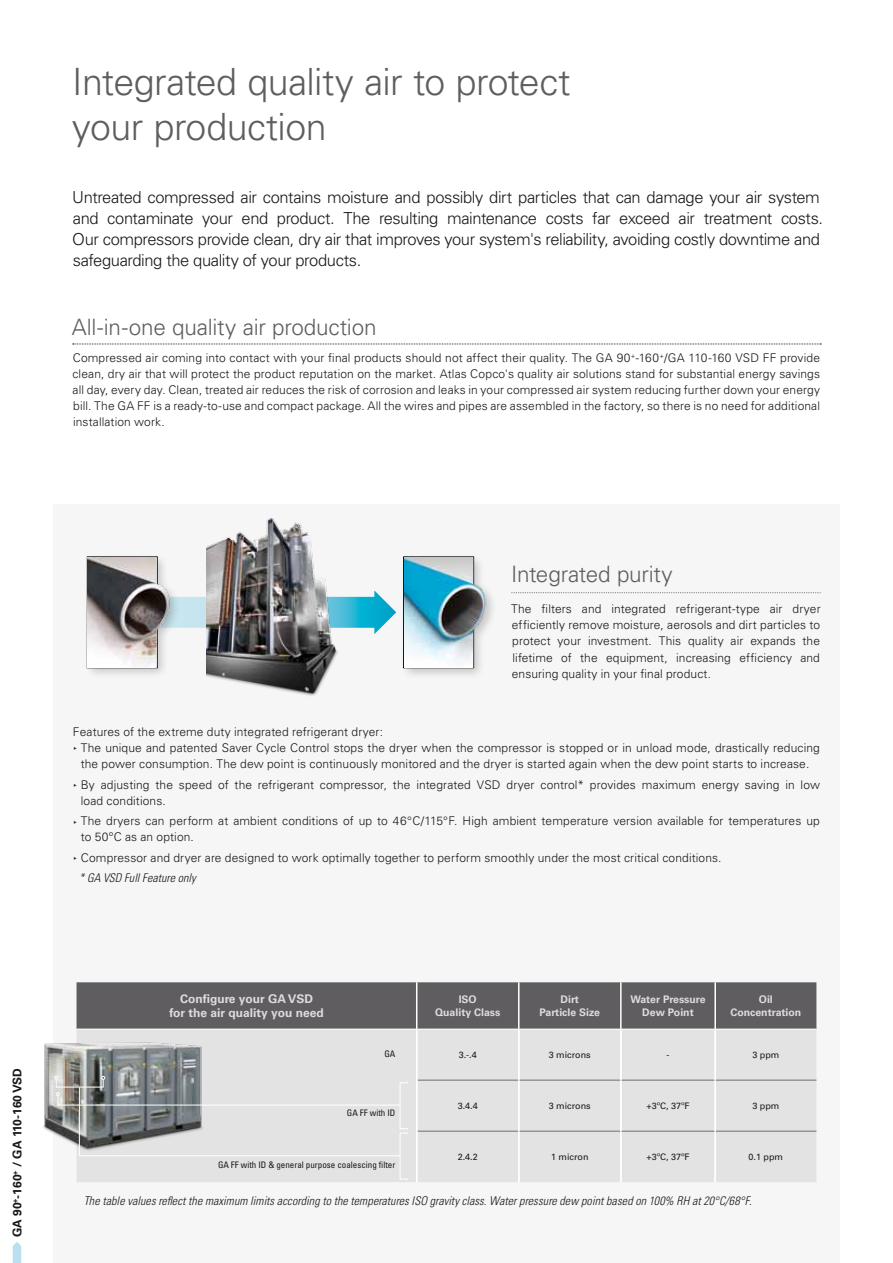
<style>
.page{position:relative;width:893px;height:1263px;background:#fff}
.page>*{position:absolute;margin:0;border:0;box-sizing:border-box;transform-origin:0 0}
.t1{font:300 37.5px/45px "Univers LT Std";letter-spacing:-.015em;color:#5f5d60}
.t2{font:300 22.5px "Univers LT Std";letter-spacing:-.01em;color:#5f5d60}
.t3{font:300 16.5px/21px "Univers LT Std";letter-spacing:-.025em;color:#1a171b}
.t4{font:300 12px/16.2px "Univers LT Std";letter-spacing:.01em;color:#1a171b}
.t5{font:italic 300 condensed 12px "Univers LT Std";letter-spacing:.005em;color:#1a171b}
.t6{font:700 12px/14.4px "Univers LT Std";color:#dddcdd;text-align:center}
.t7{font:700 12px "Univers LT Std";color:#1a171b}
.t8{font:700 10.5px/12.6px "Univers LT Std";color:#dddcdd;text-align:center}
.t9{font:9px "Univers LT Std";color:#1a171b}
.t10{font:condensed 9px "Univers LT Std";color:#1a171b}
</style>
<div class="page">
<svg style="left:13px;top:1242px;width:8px;height:21px"></svg>
<div style="left:53px;top:504px;width:787px;height:759px;background:#f6f6f6"></div>
<div style="left:77px;top:1030px;width:739px;height:152px;background:#e3e3e3"></div>
<hr style="left:417px;top:1080px;width:102px;height:1px;background:#6f6f6e">
<hr style="left:519px;top:1080px;width:102px;height:1px;background:#6f6f6e">
<hr style="left:621px;top:1080px;width:94px;height:1px;background:#6f6f6e">
<hr style="left:715px;top:1080px;width:101px;height:1px;background:#6f6f6e">
<hr style="left:417px;top:1131px;width:102px;height:1px;background:#6f6f6e">
<hr style="left:519px;top:1131px;width:102px;height:1px;background:#6f6f6e">
<hr style="left:621px;top:1131px;width:94px;height:1px;background:#6f6f6e">
<hr style="left:715px;top:1131px;width:101px;height:1px;background:#6f6f6e">
<div style="left:400px;top:1082px;width:9px;height:47px;border:1px solid #fff"></div>
<div style="left:400px;top:1133px;width:9px;height:46px;border:1px solid #fff"></div>
<img style="left:43px;top:1026px;width:166px;height:109px">
<svg style="left:56px;top:1086px;width:345px;height:70px;background:#c0c1c1"></svg>
<div style="left:56px;top:1079px;width:48px;height:8px;border:1px solid #fff"></div>
<svg style="left:54px;top:1076px;width:4px;height:4px"></svg>
<svg style="left:101px;top:1076px;width:4px;height:4px"></svg>
<svg style="left:348px;top:590px;width:48px;height:44px"></svg>
<div style="left:400px;top:553px;width:97px;height:126px;background:#000;opacity:.2"></div>
<img style="left:404px;top:557px;width:122px;height:110px">
<div style="left:84px;top:553px;width:97px;height:127px;background:#000;opacity:.2"></div>
<img style="left:88px;top:557px;width:118px;height:110px">
<img style="left:206px;top:517px;width:142px;height:179px">
<svg style="left:511px;top:592px;width:310px;height:1px"></svg>
<svg style="left:73px;top:344px;width:748px;height:1px"></svg>
<div style="left:77px;top:982px;width:739px;height:47px;background:#5f5d60"></div>
<hr style="left:77px;top:1029px;width:339px;height:1px;background:#fff">
<hr style="left:417px;top:1029px;width:101px;height:1px;background:#fff">
<hr style="left:519px;top:1029px;width:101px;height:1px;background:#fff">
<hr style="left:622px;top:1029px;width:92px;height:1px;background:#fff">
<hr style="left:716px;top:1029px;width:100px;height:1px;background:#fff">
<hr style="left:416px;top:982px;width:1px;height:47px;background:#fff">
<hr style="left:518px;top:982px;width:1px;height:47px;background:#fff">
<hr style="left:620px;top:982px;width:2px;height:47px;background:#fff">
<hr style="left:714px;top:982px;width:2px;height:47px;background:#fff">
<hr style="left:416px;top:1029px;width:1px;height:51px;background:#fff">
<hr style="left:518px;top:1029px;width:1px;height:51px;background:#fff">
<hr style="left:620px;top:1029px;width:2px;height:51px;background:#fff">
<hr style="left:714px;top:1029px;width:2px;height:51px;background:#fff">
<hr style="left:416px;top:1080px;width:1px;height:51px;background:#fff">
<hr style="left:518px;top:1080px;width:1px;height:51px;background:#fff">
<hr style="left:620px;top:1080px;width:2px;height:51px;background:#fff">
<hr style="left:714px;top:1080px;width:2px;height:51px;background:#fff">
<hr style="left:416px;top:1131px;width:1px;height:51px;background:#fff">
<hr style="left:518px;top:1131px;width:1px;height:51px;background:#fff">
<hr style="left:620px;top:1131px;width:2px;height:51px;background:#fff">
<hr style="left:714px;top:1131px;width:2px;height:51px;background:#fff">
<h1 class="t1" style="left:72px;top:60px;width:500px">Integrated quality air to protect your production</h1>
<p class="t3" style="left:72px;top:187px;width:752px">Untreated compressed air contains moisture and possibly dirt particles that can damage your air system and contaminate your end product. The resulting maintenance costs far exceed air treatment costs.<br>Our compressors provide clean, dry air that improves your system's reliability, avoiding costly downtime and safeguarding the quality of your products.</p>
<h2 class="t2" style="left:72px;top:314px;width:306px">All-in-one quality air production</h2>
<p class="t4" style="left:72px;top:349px;width:749px;text-align:justify">Compressed air coming into contact with your final products should not affect their quality. The GA 90<sup>+</sup>-160<sup>+</sup>/GA 110-160 VSD FF provide clean, dry air that will protect the product reputation on the market. Atlas Copco's quality air solutions stand for substantial energy savings all day, every day. Clean, treated air reduces the risk of corrosion and leaks in your compressed air system reducing further down your energy bill. The GA FF is a ready-to-use and compact package. All the wires and pipes are assembled in the factory, so there is no need for additional installation work.</p>
<p class="t7" style="left:10px;top:1237px;width:171px;rotate:-90deg">GA 90<sup>+</sup>-160<sup>+</sup> / GA 110-160 VSD</p>
<h2 class="t2" style="left:511px;top:560px;width:163px">Integrated purity</h2>
<p class="t4" style="left:511px;top:601px;width:311px;text-align:justify">The filters and integrated refrigerant-type air dryer efficiently remove moisture, aerosols and dirt particles to protect your investment. This quality air expands the lifetime of the equipment, increasing efficiency and ensuring quality in your final product.</p>
<p class="t4" style="left:81px;top:723px;width:741px;text-indent:-8px">Features of the extreme duty integrated refrigerant dryer:<br>The unique and patented Saver Cycle Control stops the dryer when the compressor is stopped or in unload mode, drastically reducing the power consumption. The dew point is continuously monitored and the dryer is started again when the dew point starts to increase.</p>
<p class="t4" style="left:81px;top:776px;width:741px">By adjusting the speed of the refrigerant compressor, the integrated VSD dryer control* provides maximum energy saving in low load conditions.</p>
<p class="t4" style="left:81px;top:813px;width:741px">The dryers can perform at ambient conditions of up to 46°C/115°F. High ambient temperature version available for temperatures up to 50ºC as an option.</p>
<p class="t4" style="left:81px;top:849px;width:642px">Compressor and dryer are designed to work optimally together to perform smoothly under the most critical conditions.</p>
<p class="t5" style="left:79px;top:871px;width:118px">* GA VSD Full Feature only</p>
<p class="t6" style="left:169px;top:991px;width:156px">Configure your GA VSD<br>for the air quality you need</p>
<p class="t8" style="left:435px;top:993px;width:67px">ISO<br>Quality Class</p>
<p class="t8" style="left:540px;top:993px;width:62px">Dirt<br>Particle Size</p>
<p class="t8" style="left:630px;top:993px;width:77px">Water Pressure<br>Dew Point</p>
<p class="t8" style="left:730px;top:993px;width:72px">Oil<br>Concentration</p>
<p class="t9" style="left:459px;top:1049px;width:20px">3.-.4</p>
<p class="t9" style="left:549px;top:1049px;width:44px">3 microns</p>
<p class="t9" style="left:666px;top:1049px;width:4px">-</p>
<p class="t9" style="left:752px;top:1049px;width:28px">3 ppm</p>
<p class="t10" style="left:384px;top:1048px;width:12px">GA</p>
<p class="t10" style="left:347px;top:1107px;width:50px">GA FF with ID</p>
<p class="t10" style="left:218px;top:1159px;width:179px">GA FF with ID &amp; general purpose coalescing filter</p>
<p class="t9" style="left:458px;top:1100px;width:22px">3.4.4</p>
<p class="t9" style="left:549px;top:1100px;width:44px">3 microns</p>
<p class="t9" style="left:647px;top:1100px;width:44px">+3ºC, 37ºF</p>
<p class="t9" style="left:752px;top:1100px;width:28px">3 ppm</p>
<p class="t9" style="left:458px;top:1151px;width:22px">2.4.2</p>
<p class="t9" style="left:551px;top:1151px;width:39px">1 micron</p>
<p class="t9" style="left:647px;top:1151px;width:44px">+3ºC, 37ºF</p>
<p class="t9" style="left:749px;top:1151px;width:36px">0.1 ppm</p>
<p class="t5" style="left:84px;top:1194px;width:669px">The table values reflect the maximum limits according to the temperatures ISO gravity class. Water pressure dew point based on 100% RH at 20°C/68°F.</p>
</div>
